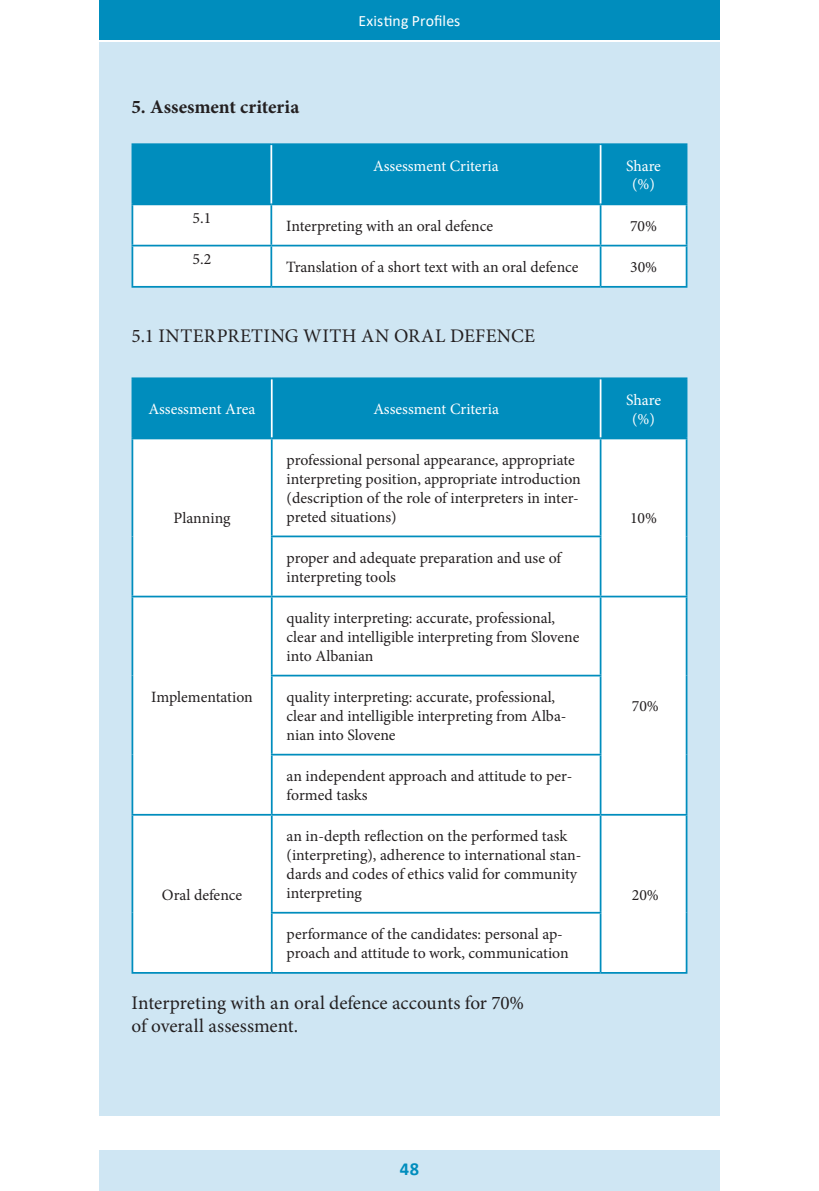
<style>
.page{position:relative;width:819px;height:1191px;background:#fff}
.page>*{position:absolute;margin:0;border:0;box-sizing:border-box;transform-origin:0 0}
.t1{font:19.25px/23.1px "Minion Pro";letter-spacing:.005em;color:#231f20}
.t2{font:700 19.25px "Minion Pro";letter-spacing:.005em;color:#231f20}
.t3{font:700 18.38px "Calibri";color:#008dbd}
.t4{font:15.75px/18.9px "Minion Pro";color:#231f20}
.t5{font:15.75px/18.9px "Minion Pro";letter-spacing:-.005em;color:#fff;text-align:center}
.t6{font:15.75px "Calibri";letter-spacing:.01em;color:#fff}
</style>
<div class="page">
<div style="left:99px;top:1150px;width:620px;height:41px;background:#cfe6f3"></div>
<div style="left:99px;top:0;width:620px;height:40px;background:#008dbd"></div>
<div style="left:99px;top:40px;width:620px;height:1075px;background:#cfe6f3"></div>
<hr style="left:99px;top:40px;width:620px;height:1px;background:#fff">
<div style="left:133px;top:145px;width:552px;height:58px;background:#008dbd"></div>
<div style="left:133px;top:205px;width:552px;height:81px;background:#fff"></div>
<hr style="left:131px;top:143px;width:140px;height:2px;background:#008dbd">
<hr style="left:131px;top:145px;width:2px;height:58px;background:#008dbd">
<hr style="left:271px;top:143px;width:329px;height:2px;background:#008dbd">
<hr style="left:600px;top:143px;width:87px;height:2px;background:#008dbd">
<hr style="left:685px;top:145px;width:2px;height:58px;background:#008dbd">
<hr style="left:131px;top:203px;width:140px;height:2px;background:#008dbd">
<hr style="left:131px;top:205px;width:2px;height:40px;background:#008dbd">
<hr style="left:271px;top:203px;width:329px;height:2px;background:#008dbd">
<hr style="left:270px;top:205px;width:2px;height:40px;background:#008dbd">
<hr style="left:600px;top:203px;width:87px;height:2px;background:#008dbd">
<hr style="left:599px;top:205px;width:2px;height:40px;background:#008dbd">
<hr style="left:685px;top:205px;width:2px;height:40px;background:#008dbd">
<hr style="left:131px;top:245px;width:140px;height:1px;background:#008dbd">
<hr style="left:131px;top:246px;width:2px;height:40px;background:#008dbd">
<hr style="left:271px;top:245px;width:329px;height:1px;background:#008dbd">
<hr style="left:270px;top:246px;width:2px;height:40px;background:#008dbd">
<hr style="left:600px;top:245px;width:87px;height:1px;background:#008dbd">
<hr style="left:599px;top:246px;width:2px;height:40px;background:#008dbd">
<hr style="left:685px;top:246px;width:2px;height:40px;background:#008dbd">
<hr style="left:131px;top:286px;width:140px;height:2px;background:#008dbd">
<hr style="left:271px;top:286px;width:329px;height:2px;background:#008dbd">
<hr style="left:600px;top:286px;width:87px;height:2px;background:#008dbd">
<hr style="left:270px;top:145px;width:2px;height:58px;background:#fff">
<hr style="left:599px;top:145px;width:2px;height:58px;background:#fff">
<div style="left:133px;top:379px;width:552px;height:58px;background:#008dbd"></div>
<div style="left:133px;top:439px;width:552px;height:533px;background:#fff"></div>
<hr style="left:271px;top:379px;width:1px;height:58px;background:#fff">
<hr style="left:599px;top:379px;width:2px;height:58px;background:#fff">
<hr style="left:131px;top:377px;width:141px;height:2px;background:#008dbd">
<hr style="left:131px;top:379px;width:2px;height:58px;background:#008dbd">
<hr style="left:272px;top:377px;width:328px;height:2px;background:#008dbd">
<hr style="left:600px;top:377px;width:87px;height:2px;background:#008dbd">
<hr style="left:685px;top:379px;width:2px;height:58px;background:#008dbd">
<hr style="left:272px;top:972px;width:328px;height:1px;background:#008dbd">
<hr style="left:131px;top:437px;width:141px;height:2px;background:#008dbd">
<hr style="left:131px;top:439px;width:2px;height:97px;background:#008dbd">
<hr style="left:131px;top:536px;width:2px;height:59px;background:#008dbd">
<hr style="left:272px;top:437px;width:328px;height:2px;background:#008dbd">
<hr style="left:271px;top:439px;width:1px;height:96px;background:#008dbd">
<hr style="left:600px;top:437px;width:87px;height:2px;background:#008dbd">
<hr style="left:599px;top:439px;width:2px;height:96px;background:#008dbd">
<hr style="left:685px;top:439px;width:2px;height:97px;background:#008dbd">
<hr style="left:685px;top:536px;width:2px;height:59px;background:#008dbd">
<hr style="left:271px;top:535px;width:330px;height:2px;background:#008dbd">
<hr style="left:271px;top:537px;width:1px;height:58px;background:#008dbd">
<hr style="left:599px;top:537px;width:2px;height:58px;background:#008dbd">
<hr style="left:131px;top:595px;width:141px;height:2px;background:#008dbd">
<hr style="left:131px;top:597px;width:2px;height:78px;background:#008dbd">
<hr style="left:131px;top:675px;width:2px;height:79px;background:#008dbd">
<hr style="left:131px;top:754px;width:2px;height:60px;background:#008dbd">
<hr style="left:272px;top:595px;width:328px;height:2px;background:#008dbd">
<hr style="left:271px;top:597px;width:1px;height:77px;background:#008dbd">
<hr style="left:600px;top:595px;width:87px;height:2px;background:#008dbd">
<hr style="left:599px;top:597px;width:2px;height:77px;background:#008dbd">
<hr style="left:685px;top:597px;width:2px;height:78px;background:#008dbd">
<hr style="left:685px;top:675px;width:2px;height:79px;background:#008dbd">
<hr style="left:685px;top:754px;width:2px;height:60px;background:#008dbd">
<hr style="left:271px;top:674px;width:330px;height:2px;background:#008dbd">
<hr style="left:271px;top:676px;width:1px;height:77px;background:#008dbd">
<hr style="left:599px;top:676px;width:2px;height:77px;background:#008dbd">
<hr style="left:271px;top:753px;width:330px;height:2px;background:#008dbd">
<hr style="left:271px;top:755px;width:1px;height:59px;background:#008dbd">
<hr style="left:599px;top:755px;width:2px;height:59px;background:#008dbd">
<hr style="left:131px;top:814px;width:141px;height:1px;background:#008dbd">
<hr style="left:131px;top:815px;width:2px;height:97px;background:#008dbd">
<hr style="left:131px;top:912px;width:2px;height:60px;background:#008dbd">
<hr style="left:271px;top:913px;width:1px;height:59px;background:#008dbd">
<hr style="left:131px;top:972px;width:141px;height:1px;background:#008dbd">
<hr style="left:272px;top:814px;width:328px;height:1px;background:#008dbd">
<hr style="left:271px;top:815px;width:1px;height:97px;background:#008dbd">
<hr style="left:271px;top:912px;width:330px;height:1px;background:#008dbd">
<hr style="left:600px;top:814px;width:87px;height:1px;background:#008dbd">
<hr style="left:599px;top:815px;width:2px;height:97px;background:#008dbd">
<hr style="left:685px;top:815px;width:2px;height:97px;background:#008dbd">
<hr style="left:599px;top:913px;width:2px;height:59px;background:#008dbd">
<hr style="left:685px;top:912px;width:2px;height:60px;background:#008dbd">
<hr style="left:600px;top:972px;width:87px;height:1px;background:#008dbd">
<p class="t2" style="left:131px;top:93px;width:169px">5. Assesment criteria</p>
<p class="t6" style="left:358px;top:10px;width:103px">Existing Profiles</p>
<p class="t5" style="left:373px;top:156px;width:127px">Assessment Criteria</p>
<p class="t5" style="left:626px;top:156px;width:36px">Share (%)</p>
<p class="t4" style="left:192px;top:208px;width:20px">5.1</p>
<p class="t4" style="left:192px;top:250px;width:20px">5.2</p>
<p class="t4" style="left:286px;top:216px;width:208px">Interpreting with an oral defence</p>
<p class="t4" style="left:630px;top:216px;width:29px">70%</p>
<p class="t4" style="left:286px;top:257px;width:294px">Translation of a short text with an oral defence</p>
<p class="t4" style="left:630px;top:257px;width:29px">30%</p>
<p class="t1" style="left:132px;top:324px;width:405px">5.1 INTERPRETING WITH AN ORAL DEFENCE</p>
<p class="t5" style="left:149px;top:400px;width:108px">Assessment Area</p>
<p class="t5" style="left:373px;top:400px;width:127px">Assessment Criteria</p>
<p class="t5" style="left:626px;top:390px;width:36px">Share (%)</p>
<p class="t4" style="left:174px;top:509px;width:58px">Planning</p>
<p class="t4" style="left:151px;top:687px;width:103px">Implementation</p>
<p class="t4" style="left:162px;top:885px;width:82px">Oral defence</p>
<p class="t4" style="left:286px;top:450px;width:296px">professional personal appearance, appropriate interpreting position, appropriate introduction (description of the role of interpreters in inter&shy;preted situations)</p>
<p class="t4" style="left:286px;top:548px;width:276px">proper and adequate preparation and use of interpreting tools</p>
<p class="t4" style="left:286px;top:608px;width:294px">quality interpreting: accurate, professional, clear and intelligible interpreting from Slovene into Albanian</p>
<p class="t4" style="left:286px;top:687px;width:281px">quality interpreting: accurate, professional, clear and intelligible interpreting from Alba&shy;nian into Slovene</p>
<p class="t4" style="left:286px;top:766px;width:287px">an independent approach and attitude to per&shy;formed tasks</p>
<p class="t4" style="left:286px;top:826px;width:296px">an in-depth reflection on the performed task (interpreting), adherence to international stan&shy;dards and codes of ethics valid for community interpreting</p>
<p class="t4" style="left:286px;top:924px;width:283px">performance of the candidates: personal ap&shy;proach and attitude to work, communication</p>
<p class="t1" style="left:131px;top:991px;width:394px">Interpreting with an oral defence accounts for 70% of overall assessment.</p>
<p class="t4" style="left:630px;top:509px;width:29px">10%</p>
<p class="t4" style="left:631px;top:697px;width:29px">70%</p>
<p class="t4" style="left:631px;top:885px;width:29px">20%</p>
<p class="t3" style="left:400px;top:1156px;width:20px">48</p>
</div>
